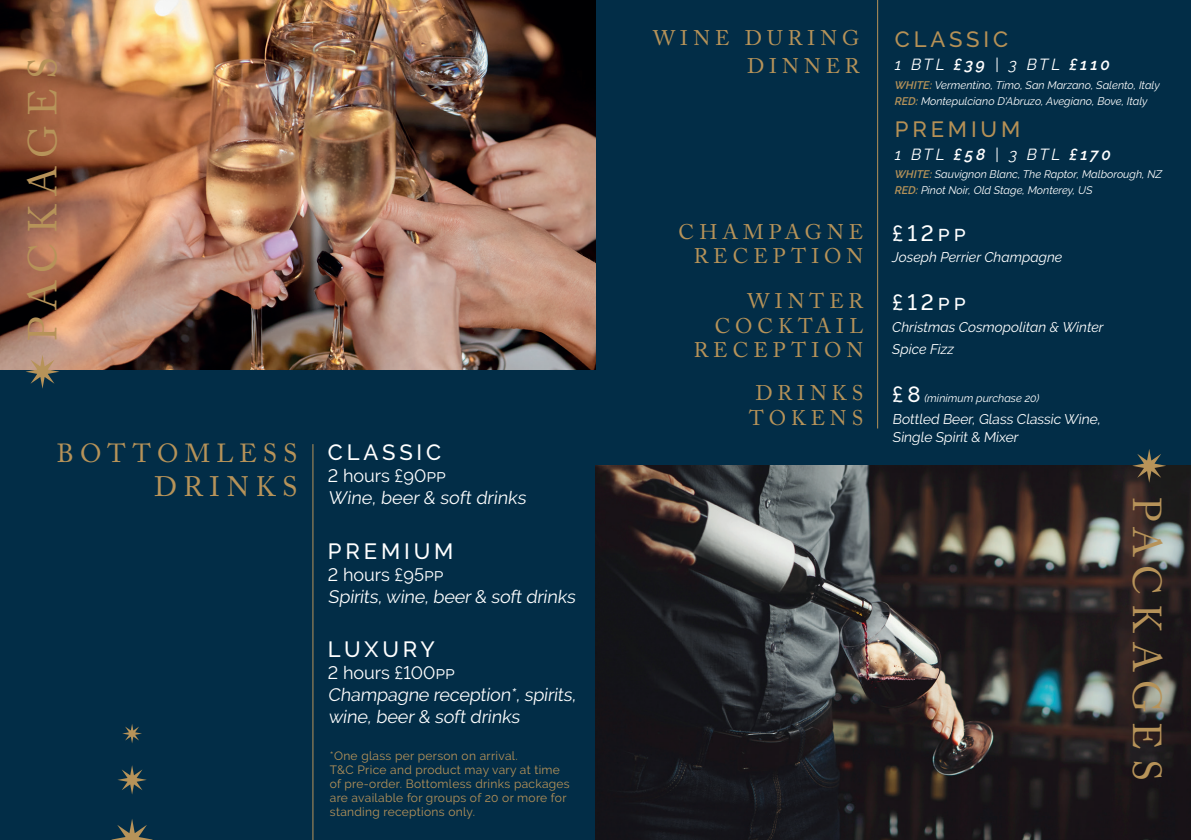
<style>
.page{position:relative;width:1191px;height:840px;background:#fff}
.page>*{position:absolute;margin:0;border:0;box-sizing:border-box;transform-origin:0 0}
.t1{font:40px "Adobe Caslon Pro";letter-spacing:.22em;color:#b79359}
.t2{font:28px "Adobe Caslon Pro";letter-spacing:.24em;color:#b79359}
.t3{font:26px "Adobe Caslon Pro";letter-spacing:.24em;color:#b79359}
.t4{font:500 22px "Raleway";letter-spacing:.175em;color:#fff}
.t5{font:500 22px "Raleway";letter-spacing:.175em;color:#b69156}
.t6{font:21px/24.4px "Adobe Caslon Pro";letter-spacing:.24em;color:#b79359;text-align:right}
.t7{font:18px/22px "Raleway";color:#fff}
.t8{font:italic 16px "Raleway";letter-spacing:.16em;color:#fff}
.t9{font:italic 14px/22px "Raleway";color:#fff}
.t10{font:14px/18px "Raleway";color:#fff}
.t11{font:12px/14px "Raleway";letter-spacing:.025em;color:#b79359}
.t12{font:italic 11px/16px "Raleway";color:#fff}
.s1{font-weight:600}
.s2{font-weight:600;color:#b79359}
.s3{font-weight:500;font-style:normal;font-size:22px}
</style>
<div class="page">
<div style="left:0;top:0;width:1191px;height:839px;background:#022d47"></div>
<img style="left:0;top:0;width:595px;height:369px">
<svg style="left:26px;top:354px;width:33px;height:34px"></svg>
<hr style="left:312px;top:444px;width:1px;height:395px;background:#b79359">
<svg style="left:115px;top:819px;width:34px;height:20px"></svg>
<svg style="left:117px;top:765px;width:30px;height:29px"></svg>
<svg style="left:122px;top:724px;width:20px;height:19px"></svg>
<hr style="left:877px;top:0;width:1px;height:428px;background:#b79359">
<img style="left:595px;top:465px;width:596px;height:374px">
<svg style="left:1132px;top:449px;width:34px;height:33px"></svg>
<h1 class="t1" style="left:19px;top:341px;width:285px;rotate:-90deg">PACKAGES</h1>
<h3 class="t3" style="left:57px;top:437px;width:242px">BOTTOMLESS</h3>
<h2 class="t2" style="left:154px;top:469px;width:145px">DRINKS</h2>
<h3 class="t4" style="left:328px;top:439px;width:115px">CLASSIC</h3>
<h3 class="t7" style="left:328px;top:464px;width:202px">2 hours £90pp<br>Wine, beer &amp; soft drinks</h3>
<h3 class="t4" style="left:328px;top:538px;width:127px">PREMIUM</h3>
<h3 class="t7" style="left:328px;top:563px;width:252px">2 hours £95pp<br>Spirits,wine, beer&amp; soft drinks</h3>
<h3 class="t4" style="left:328px;top:636px;width:108px">LUXURY</h3>
<h3 class="t7" style="left:328px;top:661px;width:252px">2 hours £100pp<br>Champagne reception*, spirits, wine, beer&amp; soft drinks</h3>
<p class="t11" style="left:330px;top:748px;width:241px">*One glass per person on arrival.<br>T&amp;C Price and product may vary at time of pre-order. Bottomless drinks packages are available for groups of 20 or more for standing receptions only.</p>
<h3 class="t6" style="left:653px;top:24px;width:208px;line-height:27.2px">WINE DURING<br>DINNER</h3>
<h3 class="t5" style="left:895px;top:27px;width:115px">CLASSIC</h3>
<h3 class="t8" style="left:895px;top:55px;width:216px">1 BTL <span class="s1">£39</span> | 3 BTL <span class="s1">£110</span></h3>
<p class="t12" style="left:895px;top:77px;width:266px"><span class="s2">WHITE:</span> Vermentino, Timo, San Marzano, Salento, Italy<br><span class="s2">RED:</span> Montepulciano D'Abruzo, Avegiano, Bove, Italy</p>
<h3 class="t5" style="left:895px;top:116px;width:127px">PREMIUM</h3>
<h3 class="t8" style="left:895px;top:144px;width:217px">1 BTL <span class="s1">£58</span> | 3 BTL <span class="s1">£170</span></h3>
<p class="t12" style="left:895px;top:166px;width:269px"><span class="s2">WHITE:</span> Sauvignon Blanc, The Raptor, Malborough, NZ<br><span class="s2">RED:</span> Pinot Noir, Old Stage, Monterey, US</p>
<h3 class="t6" style="left:678px;top:219px;width:186px">CHAMPAGNE<br>RECEPTION</h3>
<h3 class="t4" style="left:892px;top:220px;width:75px">£12pp</h3>
<p class="t9" style="left:892px;top:246px;width:172px">Joseph Perrier Champagne</p>
<h3 class="t6" style="left:694px;top:288px;width:171px">WINTER<br>COCKTAIL<br>RECEPTION</h3>
<h3 class="t4" style="left:892px;top:289px;width:75px">£12pp</h3>
<p class="t9" style="left:892px;top:316px;width:213px">Christmas Cosmopolitan &amp; Winter<br>Spice Fizz</p>
<h3 class="t6" style="left:749px;top:381px;width:116px;text-align:left">DRINKS<br>TOKENS</h3>
<p class="t12" style="left:892px;top:390px;width:149px"><span class="s3">£ 8</span> (minimum purchase 20)</p>
<p class="t10" style="left:892px;top:410px;width:212px">Bottled Beer, Glass Classic Wine,<br>Single Spirit &amp; Mixer</p>
<h1 class="t1" style="left:1170px;top:496px;width:285px;rotate:90deg">PACKAGES</h1>
</div>
